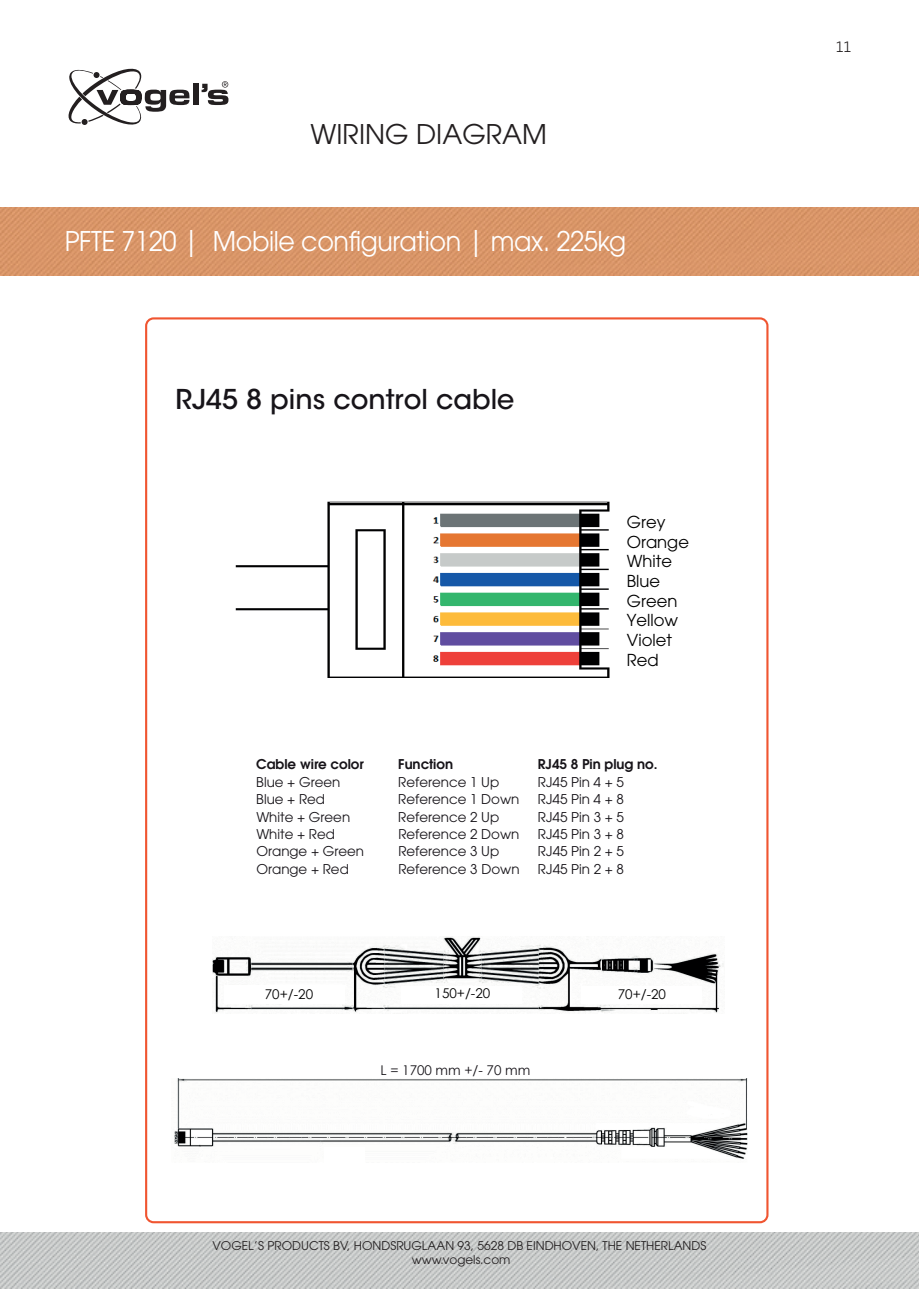
<style>
.page{position:relative;width:919px;height:1289px;background:#fff}
.page>*{position:absolute;margin:0;border:0;box-sizing:border-box;transform-origin:0 0}
.t1{font:27.15px "ITC Avant Garde MM 445 750";color:#171419}
.t2{font:27px "ITC Avant Garde Pro";letter-spacing:-.015em;color:#fff;scale:.94 1}
.t3{font:27px "ITC Avant Garde Pro";color:#231f20}
.t4{font:16.35px/19.6px "Avant Garde";color:#000001}
.t5{font:15px "Abel";color:#231f20}
.t6{font:13.5px "Avant Garde";color:#171419}
.t7{font:600 13.5px "Avant Garde";color:#171419}
.t8{font:13.5px "Century Gothic";color:#000001}
.t9{font:13.5px "Century Gothic";color:#171419}
.t10{font:12px/14.4px "ITC Avant Garde Pro";color:#231f20;text-align:center}
.t11{font:11.55px "Calibri";color:#171419}
.t12{font:11.55px "Calibri";color:#fff}
.t13{font:10.2px "ITC Avant Garde MM 445 750";color:#0f1414}
.s1{font-size:13.5px}
</style>
<div class="page">
<img style="left:0;top:207px;width:918px;height:68px">
<svg style="left:68px;top:68px;width:122px;height:57px"></svg>
<div style="left:193px;top:84px;width:6px;height:21px;background:#231f20"></div>
<svg style="left:201px;top:81px;width:27px;height:24px"></svg>
<img style="left:236px;top:502px;width:374px;height:175px">
<hr style="left:328px;top:503px;width:280px;height:2px;background:#000001">
<img style="left:212px;top:936px;width:512px;height:77px">
<img style="left:174px;top:1078px;width:573px;height:81px">
<div style="left:325px;top:1147px;width:40px;height:24px;background:#fff"></div>
<div style="left:224px;top:984px;width:120px;height:18px;background:#fff"></div>
<div style="left:224px;top:985px;width:120px;height:18px;background:#fff"></div>
<div style="left:401px;top:985px;width:120px;height:18px;background:#fff"></div>
<div style="left:581px;top:985px;width:120px;height:18px;background:#fff"></div>
<img style="left:0;top:1232px;width:918px;height:56px">
<h2 class="t3" style="left:310px;top:117px;width:238px">WIRING DIAGRAM</h2>
<h2 class="t2" style="left:65px;top:225px;width:599px">PFTE 7120 | Mobile configuration | max. 225kg</h2>
<h1 class="t1" style="left:175px;top:382px;width:340px">RJ45 8 pins control cable</h1>
<p class="t4" style="left:627px;top:512px;width:64px">Grey<br>Orange<br>White<br>Blue<br>Green<br>Yellow<br>Violet<br>Red</p>
<p class="t7" style="left:256px;top:755px;width:109px">Cable wire color</p>
<p class="t7" style="left:398px;top:755px;width:56px">Function</p>
<p class="t7" style="left:537px;top:755px;width:121px">RJ45 8 Pin plug no.</p>
<p class="t6" style="left:256px;top:774px;width:86px">Blue + Green</p>
<p class="t6" style="left:398px;top:774px;width:102px">Reference 1 Up</p>
<p class="t6" style="left:538px;top:774px;width:88px">RJ45 Pin 4 + 5</p>
<p class="t6" style="left:256px;top:791px;width:70px">Blue + Red</p>
<p class="t6" style="left:398px;top:791px;width:123px">Reference 1 Down</p>
<p class="t6" style="left:538px;top:791px;width:88px">RJ45 Pin 4 + 8</p>
<p class="t6" style="left:256px;top:808px;width:95px">White + Green</p>
<p class="t6" style="left:398px;top:808px;width:102px">Reference 2 Up</p>
<p class="t6" style="left:538px;top:808px;width:88px">RJ45 Pin 3 + 5</p>
<p class="t6" style="left:256px;top:826px;width:80px">White + Red</p>
<p class="t6" style="left:398px;top:826px;width:123px">Reference 2 Down</p>
<p class="t6" style="left:538px;top:826px;width:88px">RJ45 Pin 3 + 8</p>
<p class="t6" style="left:256px;top:843px;width:109px">Orange + Green</p>
<p class="t6" style="left:398px;top:843px;width:102px">Reference 3 Up</p>
<p class="t6" style="left:538px;top:843px;width:88px">RJ45 Pin 2 + 5</p>
<p class="t6" style="left:256px;top:860px;width:94px">Orange + Red</p>
<p class="t6" style="left:398px;top:860px;width:123px">Reference 3 Down</p>
<p class="t6" style="left:538px;top:860px;width:88px">RJ45 Pin 2 + 8</p>
<p class="t12" style="left:278px;top:988px;width:12px">+/</p>
<p class="t8" style="left:434px;top:985px;width:57px">150+/-20</p>
<p class="t8" style="left:265px;top:985px;width:50px">70+/-20</p>
<p class="t12" style="left:456px;top:988px;width:12px">+/</p>
<p class="t8" style="left:617px;top:985px;width:50px">70+/-20</p>
<p class="t11" style="left:261px;top:987px;width:46px"><span class="s1">70</span> -20</p>
<p class="t11" style="left:436px;top:987px;width:53px"><span class="s1">1</span> +/- 20</p>
<p class="t11" style="left:623px;top:987px;width:39px"><span class="s1">0</span> +/- 20</p>
<p class="t12" style="left:635px;top:988px;width:12px">+/</p>
<p class="t9" style="left:380px;top:1061px;width:151px">L = 1700 mm +/- 70 mm</p>
<p class="t13" style="left:192px;top:1234px;width:273px">Subject to printing errors and technical amendments.</p>
<p class="t10" style="left:212px;top:1237px;width:495px">VOGEL’S PRODUCTS BV, HONDSRUGLAAN 93, 5628 DB EINDHOVEN, THE NETHERLANDS www.vogels.com</p>
<p class="t5" style="left:835px;top:37px;width:17px">11</p>
</div>
